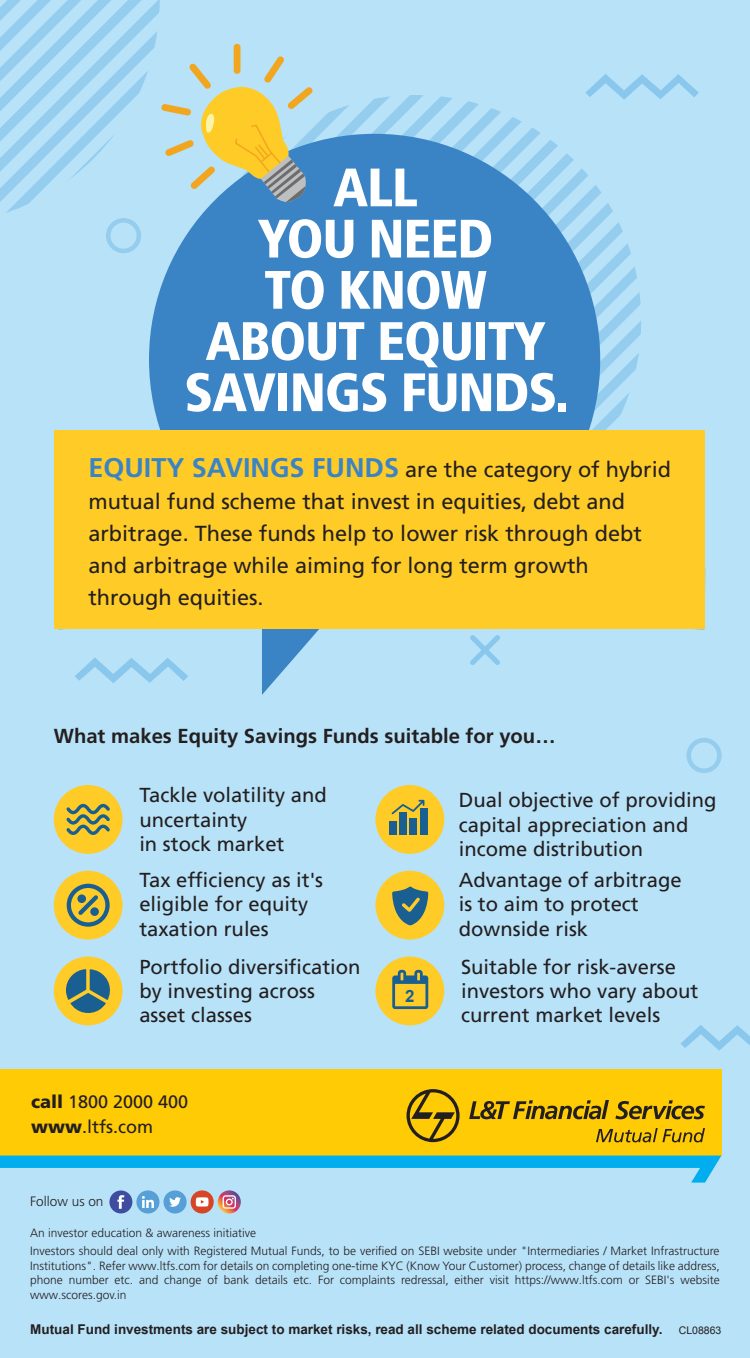
<style>
.page{position:relative;width:750px;height:1358px;background:#b8e2f8}
.page>*{position:absolute;margin:0;border:0;box-sizing:border-box;transform-origin:0 0}
.t1{font:900 condensed 54px/51.2px "Frutiger LT Pro";letter-spacing:-.02em;color:#fff;text-align:center}
.t2{font:21.75px/31.8px "Frutiger LT Pro";color:#231f20}
.t3{font:20.25px/24.3px "Frutiger LT Pro";color:#231f20}
.t4{font:700 20.25px "Frutiger LT Pro";color:#231f20}
.t5{font:18px/24.9px "Frutiger LT Pro";color:#231f20}
.t6{font:700 16.88px "Arial";color:#195f92}
.t7{font:300 13.58px "Frutiger LT Pro";color:#231f20}
.t8{font:700 13.5px "Arial";color:#231f20}
.t9{font:300 12px/14.4px "Frutiger LT Pro";color:#231f20}
.s1{font-weight:700;font-size:27px;color:#3a84c5}
.s2{font-weight:900}
.s3{font-weight:400;font-size:10.5px}
</style>
<div class="page">
<svg style="left:320px;top:106px;width:200px;height:15px"></svg>
<svg style="left:313px;top:121px;width:227px;height:15px"></svg>
<svg style="left:313px;top:136px;width:245px;height:15px"></svg>
<svg style="left:557px;top:226px;width:84px;height:204px"></svg>
<div style="left:191px;top:1190px;width:23px;height:23px;background:#d74527;border-radius:11px"></div>
<svg style="left:196px;top:1197px;width:13px;height:9px"></svg>
<div style="left:109px;top:1190px;width:23px;height:23px;background:#3f4da1;border-radius:50%"></div>
<svg style="left:117px;top:1195px;width:7px;height:13px"></svg>
<div style="left:136px;top:1190px;width:23px;height:23px;background:#57a0d7;border-radius:11px"></div>
<svg style="left:142px;top:1196px;width:12px;height:12px"></svg>
<div style="left:164px;top:1190px;width:23px;height:23px;background:#57a0d7;border-radius:11px"></div>
<svg style="left:169px;top:1197px;width:12px;height:9px"></svg>
<svg style="left:218px;top:1190px;width:23px;height:23px"></svg>
<svg style="left:223px;top:1195px;width:13px;height:13px"></svg>
<div style="left:0;top:1069px;width:721px;height:86px;background:#ffcb05"></div>
<svg style="left:0;top:1155px;width:721px;height:27px"></svg>
<svg style="left:407px;top:1089px;width:53px;height:53px"></svg>
<svg style="left:596px;top:1128px;width:109px;height:14px"></svg>
<svg style="left:469px;top:1100px;width:140px;height:19px"></svg>
<svg style="left:615px;top:1100px;width:90px;height:19px"></svg>
<div style="left:149px;top:134px;width:451px;height:451px;background:#3a84c5;border-radius:50%"></div>
<div style="left:54px;top:430px;width:651px;height:199px;background:#ffcb27"></div>
<svg style="left:686px;top:738px;width:36px;height:35px"></svg>
<svg style="left:585px;top:74px;width:114px;height:26px"></svg>
<svg style="left:681px;top:1025px;width:69px;height:25px"></svg>
<svg style="left:58px;top:629px;width:647px;height:66px"></svg>
<div style="left:54px;top:785px;width:69px;height:69px;background:#ffcb27;border-radius:50%"></div>
<div style="left:375px;top:785px;width:69px;height:69px;background:#ffcb27;border-radius:50%"></div>
<div style="left:54px;top:870px;width:69px;height:69px;background:#ffcb27;border-radius:50%"></div>
<div style="left:375px;top:870px;width:69px;height:69px;background:#ffcb27;border-radius:50%"></div>
<svg style="left:66px;top:804px;width:44px;height:31px"></svg>
<div style="left:399px;top:812px;width:8px;height:22px;background:#195f92"></div>
<div style="left:410px;top:818px;width:7px;height:16px;background:#195f92"></div>
<div style="left:420px;top:808px;width:7px;height:26px;background:#195f92"></div>
<div style="left:389px;top:820px;width:7px;height:14px;background:#195f92"></div>
<svg style="left:392px;top:800px;width:32px;height:14px"></svg>
<svg style="left:67px;top:883px;width:43px;height:43px"></svg>
<svg style="left:392px;top:886px;width:36px;height:39px"></svg>
<div style="left:54px;top:956px;width:69px;height:69px;background:#ffcb27;border-radius:50%"></div>
<svg style="left:66px;top:969px;width:47px;height:47px"></svg>
<div style="left:375px;top:956px;width:69px;height:69px;background:#ffcb27;border-radius:50%"></div>
<svg style="left:392px;top:969px;width:36px;height:40px"></svg>
<svg style="left:0;top:0;width:313px;height:253px"></svg>
<h1 class="t1" style="left:184px;top:162px;width:386px">ALL<br>YOU NEED<br>TO KNOW<br>ABOUT EQUITY<br>SAVINGS FUNDS.</h1>
<h2 class="t2" style="left:88px;top:454px;width:584px"><span class="s1">EQUITY SAVINGS FUNDS</span> are the category of hybrid mutual fund scheme that invest in equities, debt and arbitrage. These funds help to lower risk through debt and arbitrage while aiming for long term growth through equities.</h2>
<h3 class="t4" style="left:54px;top:724px;width:503px">What makes Equity Savings Funds suitable for you…</h3>
<h3 class="t3" style="left:139px;top:783px;width:189px">Tackle volatility and uncertainty<br>in stock market</h3>
<h3 class="t3" style="left:459px;top:788px;width:259px">Dual objective of providing capital appreciation and income distribution</h3>
<h3 class="t3" style="left:139px;top:868px;width:185px">Tax efficiency as it's eligible for equity taxation rules</h3>
<h3 class="t3" style="left:459px;top:868px;width:224px">Advantage of arbitrage is to aim to protect downside risk</h3>
<h3 class="t3" style="left:139px;top:954px;width:223px">Portfolio diversification by investing across asset classes</h3>
<h3 class="t3" style="left:461px;top:954px;width:239px">Suitable for risk-averse investors who vary about current market levels</h3>
<h3 class="t6" style="left:405px;top:984px;width:11px">2</h3>
<h3 class="t5" style="left:31px;top:1089px;width:159px"><span class="s2">call</span> 1800 2000 400 <span class="s2">www</span>.ltfs.com</h3>
<p class="t7" style="left:30px;top:1193px;width:75px">Follow us on</p>
<p class="t9" style="left:30px;top:1224px;width:691px;line-height:18.1px">An investor education &amp; awareness initiative<br>Investors should deal only with Registered Mutual Funds, to be verified on SEBI website under "Intermediaries / Market Infrastructure</p>
<p class="t9" style="left:30px;top:1258px;width:691px;text-align:justify">Institutions". Refer www.ltfs.com for details on completing one-time KYC (Know Your Customer) process, change of details like address, phone number etc. and change of bank details etc. For complaints redressal, either visit https://www.ltfs.com or SEBI's website www.scores.gov.in</p>
<p class="t8" style="left:30px;top:1320px;width:693px">Mutual Fund investments are subject to market risks, read all scheme related documents carefully. <span class="s3">CL08863</span></p>
</div>
